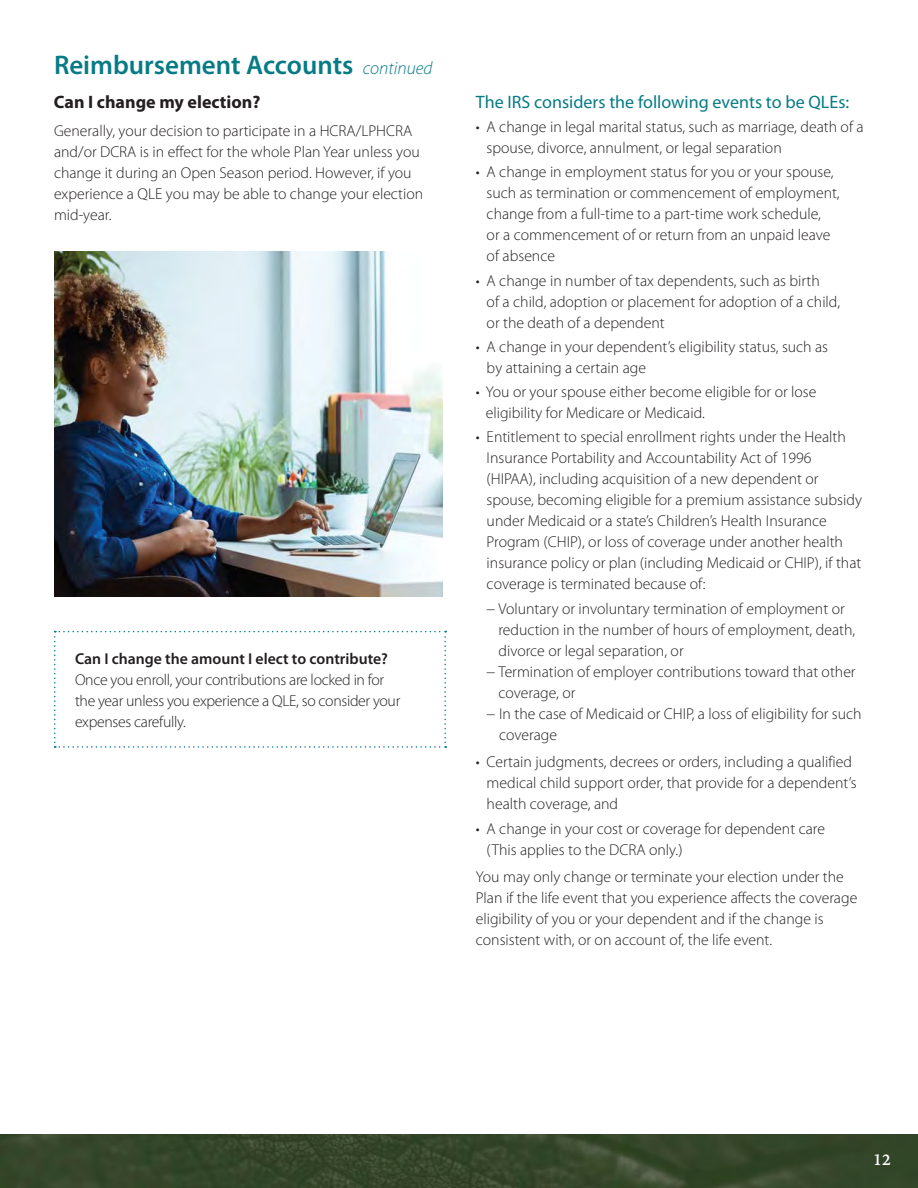
<style>
.page{position:relative;width:918px;height:1188px;background:#fff}
.page>*{position:absolute;margin:0;border:0;box-sizing:border-box;transform-origin:0 0}
.t1{font:600 27px "Myriad Pro";color:#067b86}
.t2{font:18px "Myriad Pro";color:#067b86}
.t3{font:700 18px "Myriad Pro";color:#231f20}
.t4{font:300 15.75px/21px "Myriad Pro";color:#231f20}
.t5{font:300 15.75px/21px "Myriad Pro";letter-spacing:-.02em;color:#231f20}
.t6{font:600 15.75px "Myriad Pro";color:#231f20}
.t7{font:700 15px "Iowan Old Style";color:#fff}
.s1{font-weight:300;font-style:italic;font-size:18px}
</style>
<div class="page">
<img style="left:0;top:1134px;width:918px;height:54px">
<svg style="left:54px;top:631px;width:392px;height:117px"></svg>
<img style="left:54px;top:252px;width:388px;height:345px">
<h1 class="t1" style="left:54px;top:55px;width:380px">Reimbursement Accounts <span class="s1">continued</span></h1>
<p class="t3" style="left:54px;top:95px;width:208px">Can I change my election?</p>
<p class="t4" style="left:54px;top:122px;width:371px">Generally, your decision to participate in a HCRA/LPHCRA and/or DCRA is in effect for the whole Plan Year unless you change it during an Open Season period. However, if you experience a QLE you may be able to change your election mid-year.</p>
<p class="t6" style="left:75px;top:652px;width:314px">Can I change the amount I elect to contribute?</p>
<p class="t5" style="left:75px;top:671px;width:327px">Once you enroll, your contributions are locked in for the year unless you experience a QLE, so consider your expenses carefully.</p>
<p class="t2" style="left:476px;top:95px;width:375px">The IRS considers the following events to be QLEs:</p>
<p class="t4" style="left:487px;top:118px;width:379px;text-indent:-11px">• A change in legal marital status, such as marriage, death of a spouse, divorce, annulment, or legal separation</p>
<p class="t4" style="left:487px;top:163px;width:355px;text-indent:-11px">• A change in employment status for you or your spouse, such as termination or commencement of employment, change from a full-time to a part-time work schedule,<br>or a commencement of or return from an unpaid leave of absence</p>
<p class="t4" style="left:487px;top:272px;width:355px;text-indent:-11px">• A change in number of tax dependents, such as birth<br>of a child, adoption or placement for adoption of a child, or the death of a dependent</p>
<p class="t4" style="left:487px;top:338px;width:343px;text-indent:-11px">• A change in your dependent’s eligibility status, such as by attaining a certain age</p>
<p class="t4" style="left:486px;top:383px;width:332px;text-indent:-10px">• You or your spouse either become eligible for or lose eligibility for Medicare or Medicaid.</p>
<p class="t4" style="left:487px;top:428px;width:377px;text-indent:-11px">• Entitlement to special enrollment rights under the Health Insurance Portability and Accountability Act of 1996 (HIPAA), including acquisition of a new dependent or spouse, becoming eligible for a premium assistance subsidy under Medicaid or a state’s Children’s Health Insurance Program (CHIP), or loss of coverage under another health insurance policy or plan (including Medicaid or CHIP), if that coverage is terminated because of:</p>
<p class="t4" style="left:486px;top:599px;width:360px">− Voluntary or involuntary termination of employment or</p>
<p class="t4" style="left:499px;top:620px;width:358px">reduction in the number of hours of employment, death,</p>
<p class="t4" style="left:499px;top:641px;width:187px">divorce or legal separation, or</p>
<p class="t4" style="left:486px;top:662px;width:371px">− Termination of employer contributions toward that other</p>
<p class="t4" style="left:498px;top:683px;width:79px">coverage, or</p>
<p class="t4" style="left:486px;top:704px;width:377px">− In the case of Medicaid or CHIP, a loss of eligibility for such</p>
<p class="t4" style="left:499px;top:725px;width:59px">coverage</p>
<p class="t4" style="left:487px;top:753px;width:371px;text-indent:-11px">• Certain judgments, decrees or orders, including a qualified medical child support order, that provide for a dependent’s health coverage, and</p>
<p class="t4" style="left:487px;top:819px;width:340px;text-indent:-11px">• A change in your cost or coverage for dependent care (This applies to the DCRA only.)</p>
<p class="t4" style="left:476px;top:868px;width:383px">You may only change or terminate your election under the Plan if the life event that you experience affects the coverage eligibility of you or your dependent and if the change is consistent with, or on account of, the life event.</p>
<p class="t7" style="left:873px;top:1150px;width:19px">12</p>
</div>
